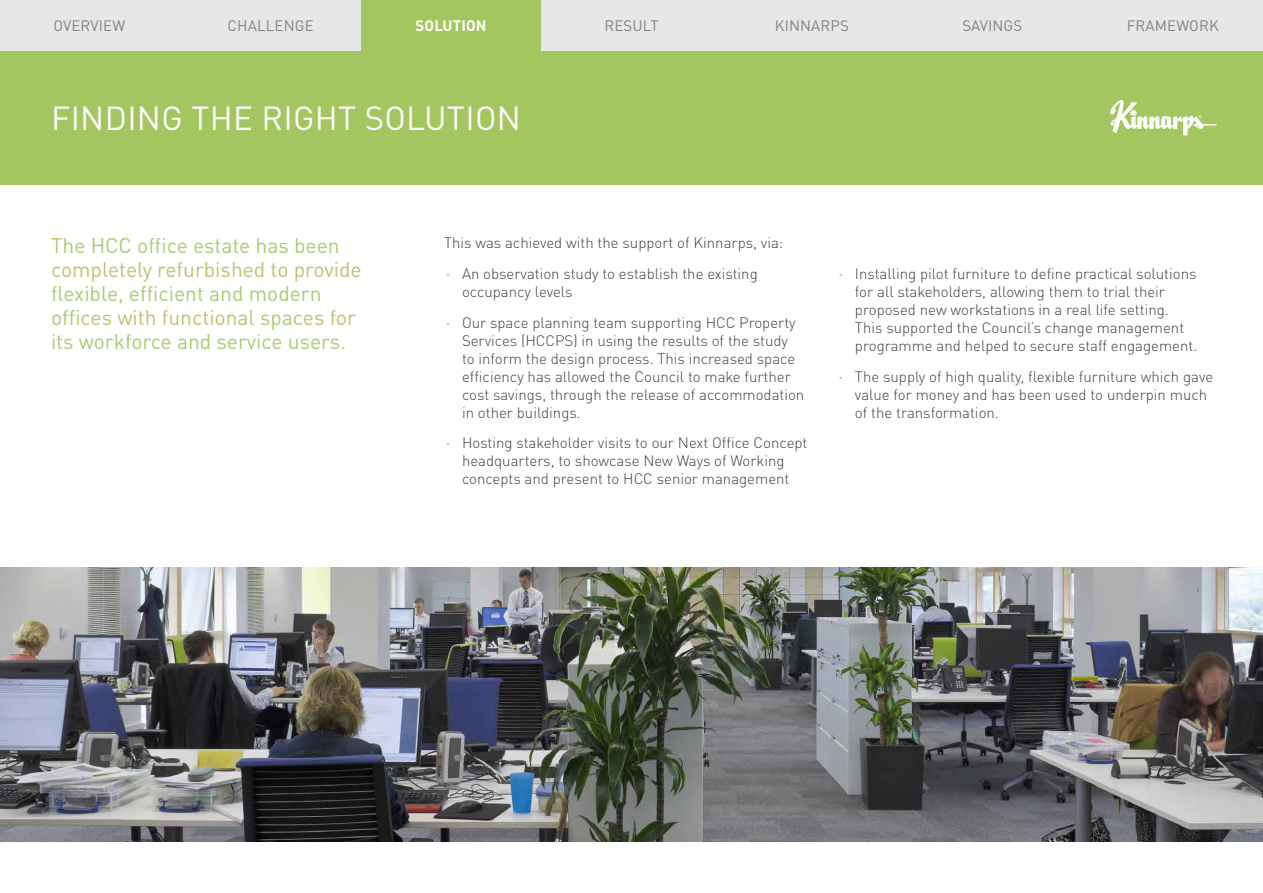
<style>
.page{position:relative;width:1263px;height:893px;background:#fff}
.page>*{position:absolute;margin:0;border:0;box-sizing:border-box;transform-origin:0 0}
.t1{font:33px "DIN Pro";letter-spacing:.01em;color:#fff}
.t2{font:21px/24px "DIN Pro";color:#acca70}
.t3{font:300 15px/18px "DIN Pro";color:#414042}
.t4{font:15px "DIN Pro";letter-spacing:.01em;color:#808285}
.t5{font:700 15px "DIN Pro";letter-spacing:.01em;color:#fff}
.s1{font-weight:500;color:#acca70}
</style>
<div class="page">
<div style="left:361px;top:0;width:180px;height:61px;background:#a4c660"></div>
<div style="left:541px;top:0;width:181px;height:51px;background:#e6e7e8"></div>
<div style="left:722px;top:0;width:180px;height:51px;background:#e6e7e8"></div>
<div style="left:902px;top:0;width:180px;height:51px;background:#e6e7e8"></div>
<div style="left:1082px;top:0;width:181px;height:51px;background:#e6e7e8"></div>
<div style="left:180px;top:0;width:181px;height:51px;background:#e6e7e8"></div>
<div style="left:0;top:0;width:180px;height:51px;background:#e6e7e8"></div>
<div style="left:0;top:51px;width:1263px;height:133px;background:#a4c660"></div>
<svg style="left:1110px;top:100px;width:107px;height:35px"></svg>
<img style="left:0;top:568px;width:1263px;height:274px">
<p class="t4" style="left:53px;top:14px;width:73px">OVERVIEW</p>
<p class="t4" style="left:228px;top:14px;width:88px">CHALLENGE</p>
<p class="t5" style="left:416px;top:13px;width:72px">SOLUTION</p>
<p class="t4" style="left:604px;top:14px;width:56px">RESULT</p>
<p class="t4" style="left:775px;top:14px;width:76px">KINNARPS</p>
<p class="t4" style="left:962px;top:14px;width:62px">SAVINGS</p>
<p class="t4" style="left:1127px;top:14px;width:94px">FRAMEWORK</p>
<h1 class="t1" style="left:51px;top:92px;width:471px">FINDING THE RIGHT SOLUTION</h1>
<h2 class="t2" style="left:51px;top:231px;width:312px">The HCC office estate has been completely refurbished to provide flexible, efficient and modern offices with functional spaces for its workforce and service users.</h2>
<p class="t3" style="left:444px;top:226px;width:341px;line-height:30.8px">This was achieved with the support of Kinnarps, via: <span class="s1">⋅</span> An observation study to establish the existing</p>
<p class="t3" style="left:444px;top:275px;width:353px;line-height:30.8px;text-indent:18px">occupancy levels<br><span class="s1">⋅</span> Our space planning team supporting HCC Property</p>
<p class="t3" style="left:462px;top:330px;width:344px">Services (HCCPS) in using the results of the study to inform the design process. This increased space efficiency has allowed the Council to make further cost savings, through the release of accommodation in other buildings.</p>
<p class="t3" style="left:444px;top:433px;width:365px;text-align:center"><span class="s1">⋅</span> Hosting stakeholder visits to our Next Office Concept headquarters, to showcase New Ways of Working concepts and present to HCC senior management</p>
<p class="t3" style="left:855px;top:263px;width:344px;text-indent:-18px"><span class="s1">⋅</span> Installing pilot furniture to define practical solutions for all stakeholders, allowing them to trial their proposed new workstations in a real life setting.<br>This supported the Council’s change management programme and helped to secure staff engagement.</p>
<p class="t3" style="left:855px;top:366px;width:360px;text-indent:-18px"><span class="s1">⋅</span> The supply of high quality, flexible furniture which gave value for money and has been used to underpin much of the transformation.</p>
</div>
